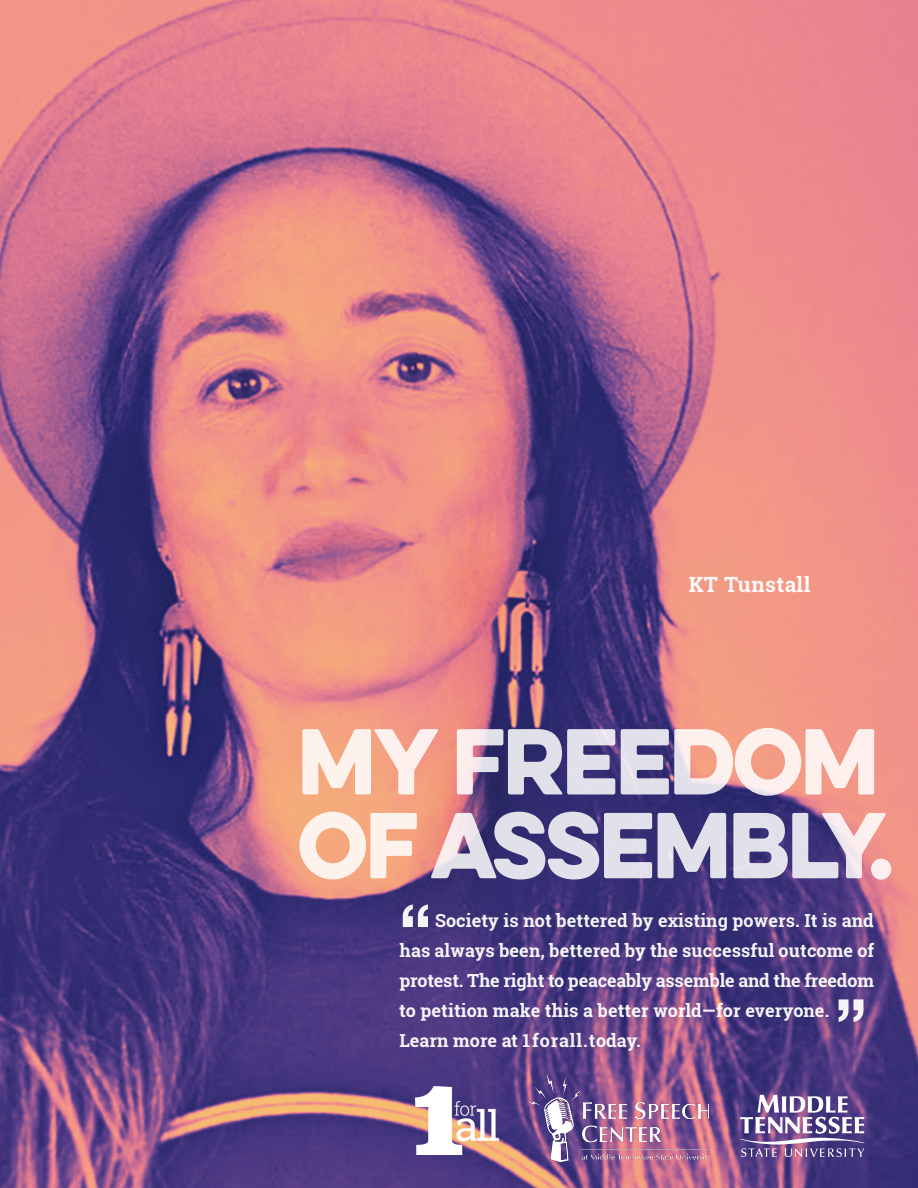
<style>
.page{position:relative;width:918px;height:1188px;background:#fff}
.page>*{position:absolute;margin:0;border:0;box-sizing:border-box;transform-origin:0 0}
.t1{font:83.85px/83.8px "Eveleth Clean";letter-spacing:-.03em;color:#fff;scale:.96 1}
.t2{font:700 21px "Roboto Slab";letter-spacing:.02em;color:#fff}
.t3{font:700 18px/30px "Roboto Slab";letter-spacing:.005em;color:#fff}
</style>
<div class="page">
<img style="left:0;top:0;width:918px;height:1188px">
<svg style="left:740px;top:1095px;width:124px;height:62px"></svg>
<img style="left:415px;top:1087px;width:83px;height:68px">
<img style="left:527px;top:1074px;width:182px;height:87px">
<svg style="left:403px;top:905px;width:25px;height:22px"></svg>
<svg style="left:839px;top:999px;width:25px;height:23px"></svg>
<p class="t2" style="left:688px;top:570px;width:123px">KT Tunstall</p>
<h1 class="t1" style="left:298px;top:717px;width:623px">MY FREEDOM<br>OF ASSEMBLY.</h1>
<p class="t3" style="left:399px;top:905px;width:476px;text-indent:36px">Society is not bettered by existing powers. It is and has always been, bettered by the successful outcome of protest. The right to peaceably assemble and the freedom to petition make this a better world—for everyone.<br>Learn more at 1forall.today.</p>
</div>
